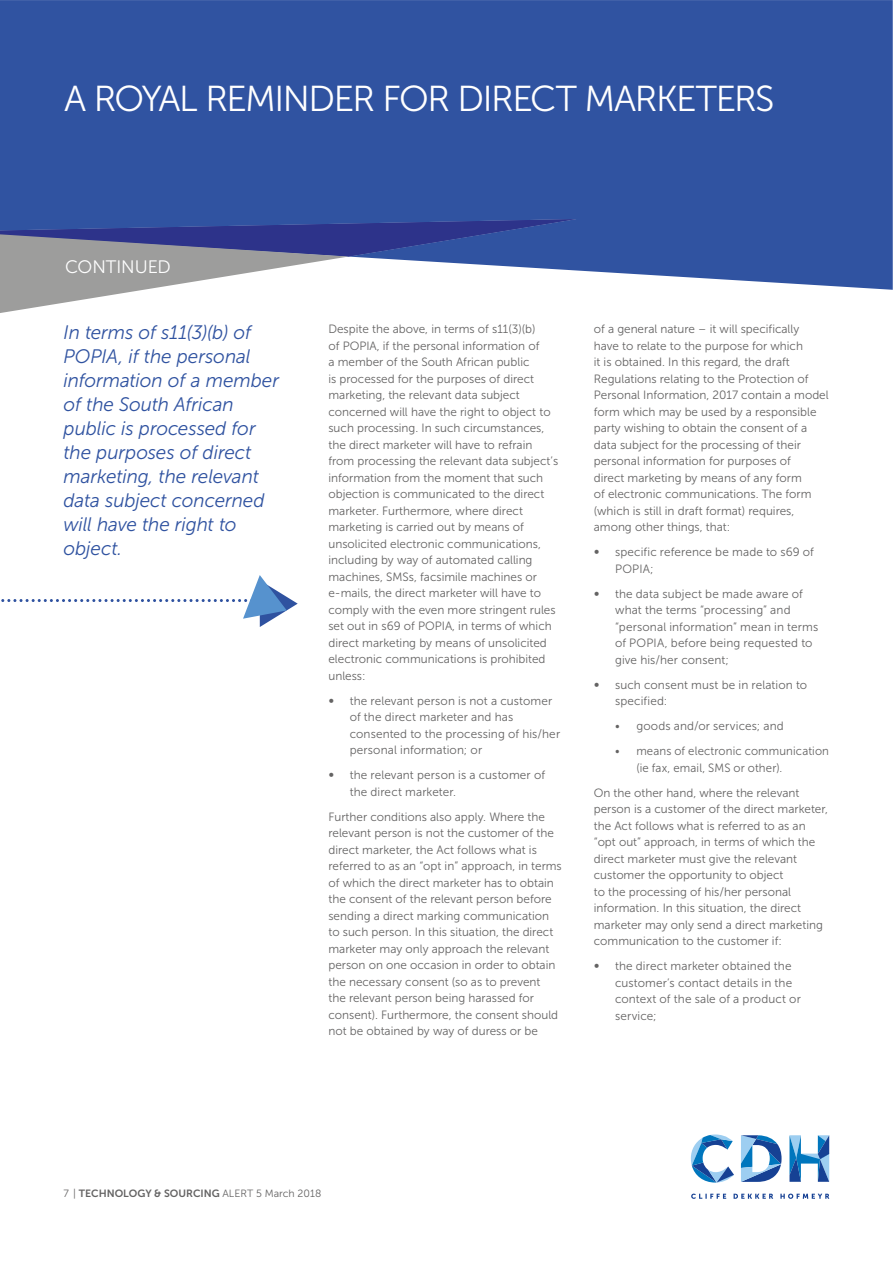
<style>
.page{position:relative;width:893px;height:1263px;background:#fff}
.page>*{position:absolute;margin:0;border:0;box-sizing:border-box;transform-origin:0 0}
.t1{font:36px "Museo Sans 300";letter-spacing:-.04em;color:#fff}
.t2{font:italic 19.5px/24px "Museo Sans 300";letter-spacing:-.005em;color:#2f52a0}
.t3{font:18px "Museo Sans 300";letter-spacing:-.005em;color:#fff}
.t4{font:12px/16.5px "Museo Sans 300";color:#646363}
.t5{font:12px/16.5px "Museo Sans 300";color:#646363;scale:.95 1}
.t6{font:10.5px "Museo Sans 700";color:#646363}
.s1{font-family:"Museo Sans 300"}
</style>
<div class="page">
<div style="left:0;top:0;width:892px;height:290px;background:#3053a1"></div>
<svg style="left:0;top:217px;width:576px;height:96px"></svg>
<svg style="left:691px;top:1194px;width:138px;height:5px"></svg>
<svg style="left:789px;top:1135px;width:40px;height:47px"></svg>
<svg style="left:691px;top:1135px;width:43px;height:48px"></svg>
<svg style="left:741px;top:1135px;width:40px;height:47px"></svg>
<svg style="left:1px;top:575px;width:297px;height:52px"></svg>
<h1 class="t1" style="left:64px;top:86px;width:712px">A ROYAL REMINDER FOR DIRECT MARKETERS</h1>
<h3 class="t3" style="left:65px;top:260px;width:107px">CONTINUED</h3>
<h2 class="t2" style="left:63px;top:322px;width:217px">In terms of s11(3)(b) of<br>POPIA, if the personal information of a member of the South African public is processed for the purposes of direct marketing, the relevant data subject concerned will have the right to object.</h2>
<p class="t4" style="left:328px;top:322px;width:231px">Despite the above, in terms of s11(3)(b)<br>of POPIA, if the personal information of<br>a member of the South African public<br>is processed for the purposes of direct marketing, the relevant data subject concerned will have the right to object to such processing. In such circumstances, the direct marketer will have to refrain from processing the relevant data subject’s information from the moment that such objection is communicated to the direct marketer. Furthermore, where direct marketing is carried out by means of unsolicited electronic communications, including by way of automated calling machines, SMSs, facsimile machines or e-mails, the direct marketer will have to comply with the even more stringent rules set out in s69 of POPIA, in terms of which direct marketing by means of unsolicited electronic communications is prohibited unless:</p>
<p class="t4" style="left:328px;top:694px;width:7px">∞</p>
<p class="t4" style="left:350px;top:694px;width:212px">the relevant person is not a customer of the direct marketer and has consented to the processing of his/her personal information; or</p>
<p class="t4" style="left:328px;top:768px;width:7px">∞</p>
<p class="t4" style="left:350px;top:768px;width:197px">the relevant person is a customer of the direct marketer.</p>
<p class="t4" style="left:328px;top:810px;width:235px">Further conditions also apply. Where the relevant person is not the customer of the direct marketer, the Act follows what is referred to as an “opt in” approach, in terms of which the direct marketer has to obtain the consent of the relevant person before sending a direct marking communication to such person. In this situation, the direct marketer may only approach the relevant person on one occasion in order to obtain the necessary consent (so as to prevent<br>the relevant person being harassed for consent). Furthermore, the consent should not be obtained by way of duress or be</p>
<p class="t4" style="left:593px;top:322px;width:236px">of a general nature – it will specifically<br>have to relate to the purpose for which<br>it is obtained. In this regard, the draft Regulations relating to the Protection of Personal Information, 2017 contain a model form which may be used by a responsible party wishing to obtain the consent of a data subject for the processing of their personal information for purposes of<br>direct marketing by means of any form<br>of electronic communications. The form (which is still in draft format) requires, among other things, that:</p>
<p class="t4" style="left:593px;top:545px;width:7px">∞</p>
<p class="t4" style="left:615px;top:545px;width:200px">specific reference be made to s69 of<br>POPIA;</p>
<p class="t4" style="left:593px;top:587px;width:7px">∞</p>
<p class="t4" style="left:615px;top:587px;width:205px">the data subject be made aware of what the terms “processing” and “personal information” mean in terms of POPIA, before being requested to give his/her consent;</p>
<p class="t4" style="left:593px;top:678px;width:7px">∞</p>
<p class="t4" style="left:615px;top:678px;width:194px">such consent must be in relation to specified:</p>
<p class="t4" style="left:615px;top:719px;width:170px">• goods and/or services; and</p>
<p class="t5" style="left:636px;top:744px;width:204px;text-indent:-21px">• means of electronic communication (ie fax, email, SMS or other).</p>
<p class="t4" style="left:593px;top:786px;width:236px">On the other hand, where the relevant person is a customer of the direct marketer, the Act follows what is referred to as an “opt out” approach, in terms of which the direct marketer must give the relevant customer the opportunity to object<br>to the processing of his/her personal information. In this situation, the direct marketer may only send a direct marketing communication to the customer if:</p>
<p class="t4" style="left:593px;top:959px;width:7px">∞</p>
<p class="t4" style="left:615px;top:959px;width:187px">the direct marketer obtained the customer’s contact details in the context of the sale of a product or service;</p>
<p class="t6" style="left:64px;top:1189px;width:259px"><span class="s1">7 |</span> TECHNOLOGY &amp; SOURCING <span class="s1">ALERT 5 March 2018</span></p>
</div>
